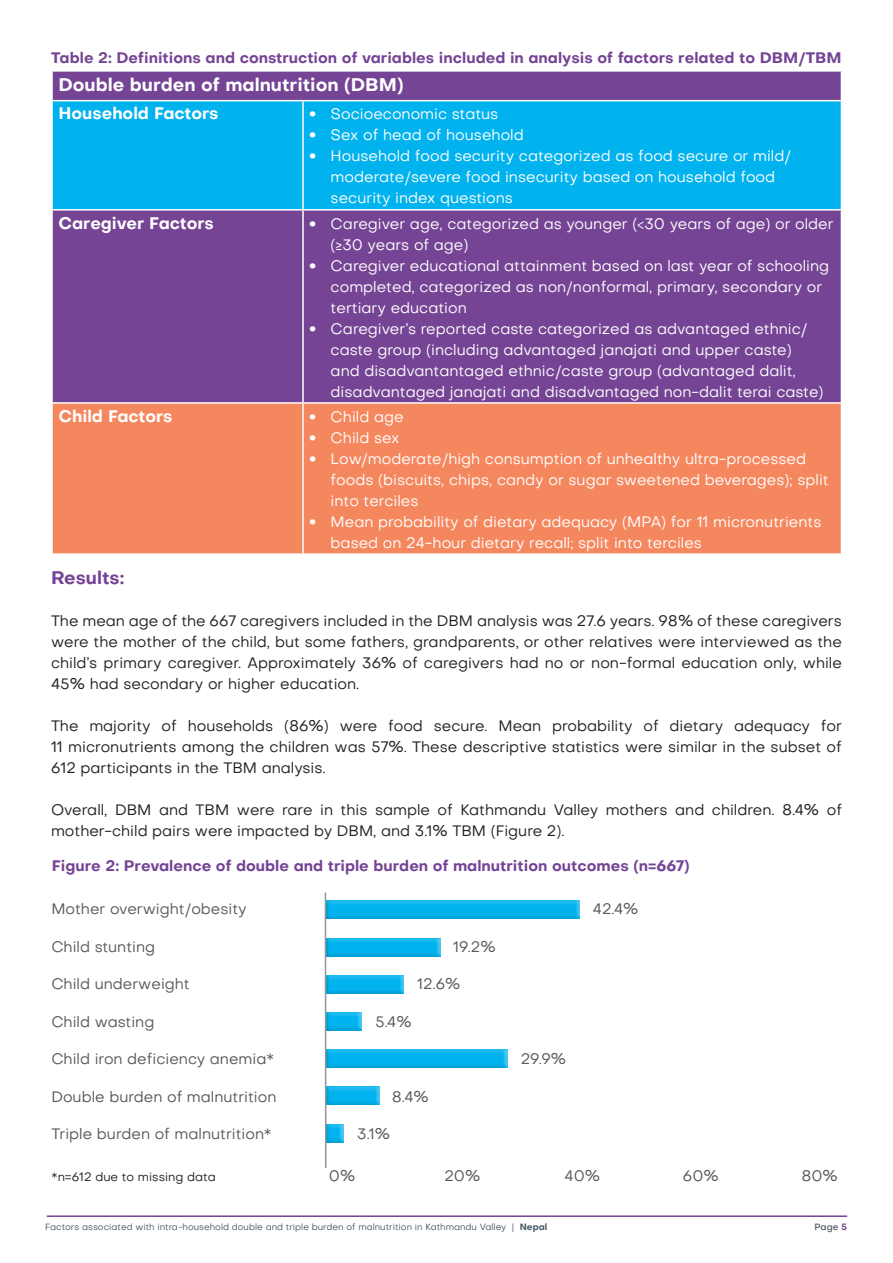
<style>
.page{position:relative;width:893px;height:1263px;background:#fff}
.page>*{position:absolute;margin:0;border:0;box-sizing:border-box;transform-origin:0 0}
.t1{font:808.5px "Chartwell Bars Vertical";color:#00b2ed;scale:.3 1}
.t2{font:700 18px "Objective";color:#fff}
.t3{font:700 18px "Objective";color:#754495}
.t4{font:700 16.5px "Objective";color:#fff}
.t5{font:15px/21px "Objective";color:#fff}
.t6{font:15px/21px "Objective";color:#231f20;text-align:justify}
.t7{font:15px "Objective";color:#57585a}
.t8{font:700 15px "Objective";color:#754495}
.t9{font:12px "Objective";color:#231f20}
.t10{font:9px "Objective";color:#475865}
.t11{font:500 9px "Objective";color:#475865}
.s1{font-weight:900;font-size:16.5px}
.s2{font-weight:700}
.s3{font-weight:700;color:#754495}
</style>
<div class="page">
<hr style="left:47px;top:1215px;width:800px;height:2px;background:#754495">
<div style="left:52px;top:71px;width:789px;height:30px;background:#754495"></div>
<div style="left:53px;top:101px;width:788px;height:108px;background:#00b2ed"></div>
<div style="left:53px;top:211px;width:788px;height:191px;background:#754495"></div>
<div style="left:53px;top:404px;width:788px;height:149px;background:#f5875f"></div>
<hr style="left:51px;top:70px;width:252px;height:2px;background:#fff">
<hr style="left:51px;top:72px;width:2px;height:28px;background:#fff">
<hr style="left:303px;top:70px;width:539px;height:2px;background:#fff">
<hr style="left:51px;top:100px;width:252px;height:1px;background:#fff">
<hr style="left:303px;top:100px;width:539px;height:1px;background:#fff">
<hr style="left:302px;top:101px;width:2px;height:108px;background:#fff">
<hr style="left:302px;top:211px;width:2px;height:191px;background:#fff">
<hr style="left:302px;top:404px;width:2px;height:149px;background:#fff">
<hr style="left:325px;top:892px;width:1px;height:276px;background:#939598">
<p class="t8" style="left:51px;top:47px;width:792px">Table 2: Definitions and construction of variables included in analysis of factors related to DBM/TBM</p>
<p class="t2" style="left:58px;top:71px;width:347px">Double burden of malnutrition (DBM)</p>
<p class="t4" style="left:58px;top:102px;width:162px">Household Factors</p>
<p class="t5" style="left:309px;top:104px;width:191px"><span class="s1">•</span> Socioeconomic status</p>
<p class="t5" style="left:309px;top:125px;width:216px"><span class="s1">•</span> Sex of head of household</p>
<p class="t5" style="left:331px;top:146px;width:462px;text-indent:-21px"><span class="s1">•</span> Household food security categorized as food secure or mild/ moderate/severe food insecurity based on household food security index questions</p>
<p class="t4" style="left:58px;top:211px;width:157px">Caregiver Factors</p>
<p class="t5" style="left:331px;top:213px;width:505px;text-indent:-21px"><span class="s1">•</span> Caregiver age, categorized as younger (&lt;30 years of age) or older (≥30 years of age)</p>
<p class="t5" style="left:331px;top:255px;width:500px;text-indent:-21px"><span class="s1">•</span> Caregiver educational attainment based on last year of schooling completed, categorized as non/nonformal, primary, secondary or tertiary education</p>
<p class="t5" style="left:331px;top:318px;width:494px;text-indent:-21px"><span class="s1">•</span> Caregiver’s reported caste categorized as advantaged ethnic/ caste group (including advantaged janajati and upper caste) and disadvantantaged ethnic/caste group (advantaged dalit, disadvantaged janajati and disadvantaged non-dalit terai caste)</p>
<p class="t4" style="left:58px;top:404px;width:116px">Child Factors</p>
<p class="t5" style="left:309px;top:406px;width:96px"><span class="s1">•</span> Child age</p>
<p class="t5" style="left:309px;top:427px;width:92px"><span class="s1">•</span> Child sex</p>
<p class="t5" style="left:331px;top:448px;width:499px;text-indent:-21px"><span class="s1">•</span> Low/moderate/high consumption of unhealthy ultra-processed foods (biscuits, chips, candy or sugar sweetened beverages); split into terciles</p>
<p class="t5" style="left:331px;top:511px;width:492px;text-indent:-21px"><span class="s1">•</span> Mean probability of dietary adequacy (MPA) for 11 micronutrients based on 24-hour dietary recall; split into terciles</p>
<p class="t3" style="left:51px;top:564px;width:75px">Results:</p>
<p class="t6" style="left:51px;top:610px;width:792px">The mean age of the 667 caregivers included in the DBM analysis was 27.6 years. 98% of these caregivers were the mother of the child, but some fathers, grandparents, or other relatives were interviewed as the child’s primary caregiver. Approximately 36% of caregivers had no or non-formal education only, while 45% had secondary or higher education.</p>
<p class="t6" style="left:51px;top:715px;width:792px">The majority of households (86%) were food secure. Mean probability of dietary adequacy for 11 micronutrients among the children was 57%. These descriptive statistics were similar in the subset of 612 participants in the TBM analysis.</p>
<p class="t6" style="left:51px;top:799px;width:792px">Overall, DBM and TBM were rare in this sample of Kathmandu Valley mothers and children. 8.4% of mother-child pairs were impacted by DBM, and 3.1% TBM (Figure 2).</p>
<p class="t8" style="left:52px;top:855px;width:639px">Figure 2: Prevalence of double and triple burden of malnutrition outcomes (n=667)</p>
<h1 class="t1" style="left:1100px;top:888px;width:890px;rotate:90deg">42+19+13+6+30+9+3</h1>
<p class="t7" style="left:329px;top:1166px;width:28px">0%</p>
<p class="t7" style="left:444px;top:1166px;width:37px">20%</p>
<p class="t7" style="left:564px;top:1166px;width:37px">40%</p>
<p class="t7" style="left:683px;top:1166px;width:37px">60%</p>
<p class="t7" style="left:801px;top:1166px;width:38px">80%</p>
<p class="t7" style="left:593px;top:899px;width:47px">42.4%</p>
<p class="t7" style="left:51px;top:899px;width:197px">Mother overwight/obesity</p>
<p class="t7" style="left:51px;top:937px;width:105px">Child stunting</p>
<p class="t7" style="left:51px;top:974px;width:140px">Child underweight</p>
<p class="t7" style="left:51px;top:1012px;width:105px">Child wasting</p>
<p class="t7" style="left:51px;top:1049px;width:224px">Child iron deficiency anemia*</p>
<p class="t7" style="left:51px;top:1087px;width:227px">Double burden of malnutrition</p>
<p class="t7" style="left:51px;top:1124px;width:222px">Triple burden of malnutrition*</p>
<p class="t7" style="left:453px;top:937px;width:44px">19.2%</p>
<p class="t7" style="left:417px;top:974px;width:45px">12.6%</p>
<p class="t7" style="left:375px;top:1012px;width:38px">5.4%</p>
<p class="t7" style="left:521px;top:1049px;width:47px">29.9%</p>
<p class="t7" style="left:392px;top:1087px;width:39px">8.4%</p>
<p class="t7" style="left:357px;top:1124px;width:34px">3.1%</p>
<p class="t9" style="left:52px;top:1169px;width:166px">*n=612 due to missing data</p>
<p class="t10" style="left:45px;top:1221px;width:504px">Factors associated with intra-household double and triple burden of malnutrition in Kathmandu Valley | <span class="s2">Nepal</span></p>
<p class="t11" style="left:815px;top:1220px;width:34px">Page <span class="s3">5</span></p>
</div>
